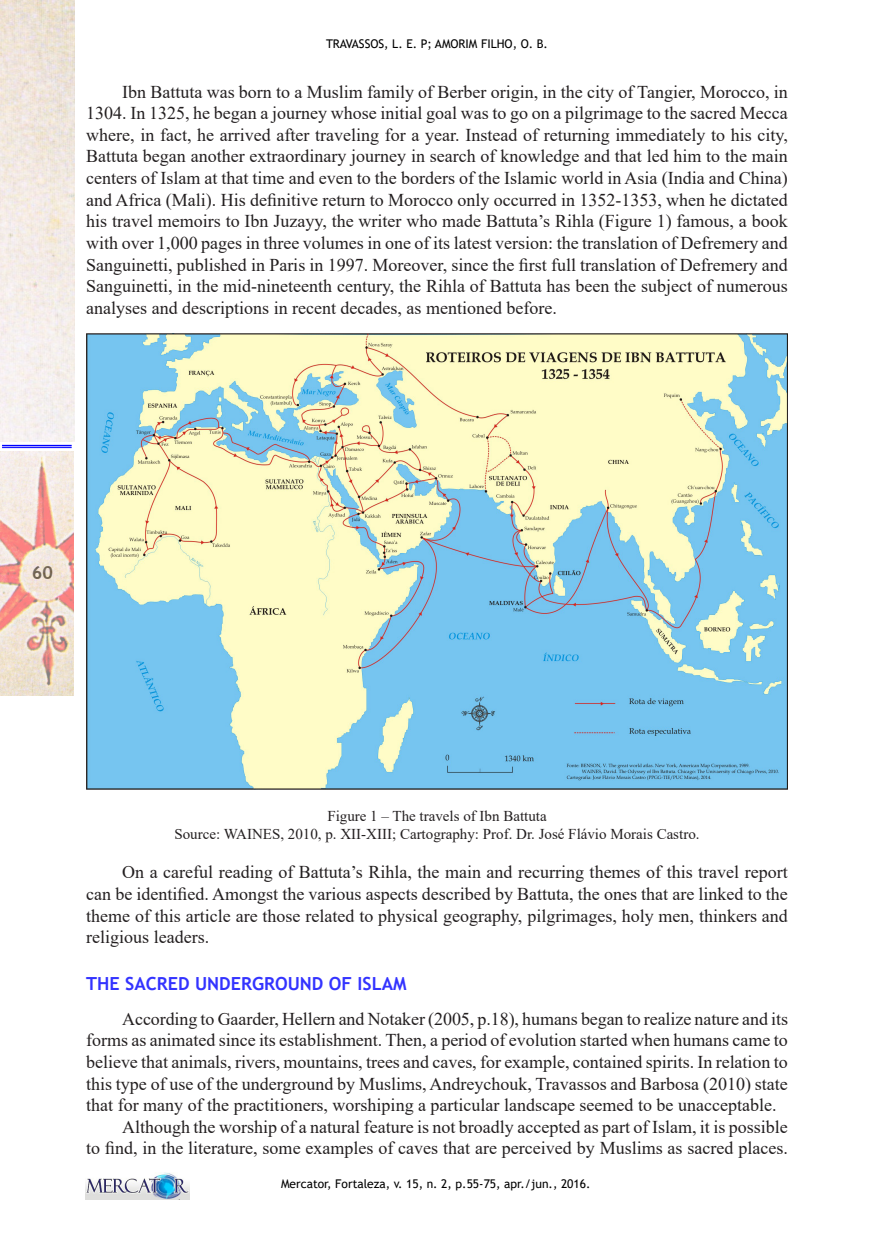
<style>
.page{position:relative;width:893px;height:1234px;background:#fff}
.page>*{position:absolute;margin:0;border:0;box-sizing:border-box;transform-origin:0 0}
.t1{font:18px/21.6px "Times New Roman";color:#231f20;text-align:justify}
.SUBTÍTULO_1{font:700 18px "Trebuchet MS";color:#33f}
.t2{font:700 18px "Trebuchet MS";color:#000}
.LEGENDA{font:15px "Times New Roman";color:#231f20}
.t3{font:12px "Trebuchet MS";color:#000}
</style>
<div class="page">
<img style="left:85px;top:1172px;width:105px;height:27px">
<img style="left:0;top:451px;width:74px;height:244px">
<img style="left:0;top:0;width:74px;height:442px">
<hr style="left:2px;top:445px;width:70px;height:1px;background:#00f">
<hr style="left:2px;top:447px;width:70px;height:1px;background:#00f">
<img style="left:86px;top:333px;width:702px;height:456px">
<p class="t3" style="left:326px;top:36px;width:223px">TRAVASSOS, L. E. P; AMORIM FILHO, O. B.</p>
<p class="t1" style="left:86px;top:80px;width:703px;text-indent:36px">Ibn Battuta was born to a Muslim family of Berber origin, in the city of Tangier, Morocco, in 1304. In 1325, he began a journey whose initial goal was to go on a pilgrimage to the sacred Mecca where, in fact, he arrived after traveling for a year. Instead of returning immediately to his city, Battuta began another extraordinary journey in search of knowledge and that led him to the main centers of Islam at that time and even to the borders of the Islamic world in Asia (India and China) and Africa (Mali). His definitive return to Morocco only occurred in 1352-1353, when he dictated his travel memoirs to Ibn Juzayy, the writer who made Battuta’s Rihla (Figure 1) famous, a book with over 1,000 pages in three volumes in one of its latest version: the translation of Defremery and Sanguinetti, published in Paris in 1997. Moreover, since the first full translation of Defremery and Sanguinetti, in the mid-nineteenth century, the Rihla of Battuta has been the subject of numerous analyses and descriptions in recent decades, as mentioned before.</p>
<p class="t2" style="left:32px;top:561px;width:23px">60</p>
<p class="LEGENDA" style="left:327px;top:805px;width:221px">Figure 1 – The travels of Ibn Battuta</p>
<p class="LEGENDA" style="left:174px;top:823px;width:527px">Source: WAINES, 2010, p. XII-XIII; Cartography: Prof. Dr. José Flávio Morais Castro.</p>
<p class="t1" style="left:86px;top:860px;width:703px;text-indent:36px">On a careful reading of Battuta’s Rihla, the main and recurring themes of this travel report can be identified. Amongst the various aspects described by Battuta, the ones that are linked to the theme of this article are those related to physical geography, pilgrimages, holy men, thinkers and religious leaders.</p>
<p class="SUBTÍTULO_1" style="left:86px;top:972px;width:322px">THE SACRED UNDERGROUND OF ISLAM</p>
<p class="t1" style="left:86px;top:1007px;width:703px;text-indent:36px">According to Gaarder, Hellern and Notaker (2005, p.18), humans began to realize nature and its forms as animated since its establishment. Then, a period of evolution started when humans came to believe that animals, rivers, mountains, trees and caves, for example, contained spirits. In relation to this type of use of the underground by Muslims, Andreychouk, Travassos and Barbosa (2010) state that for many of the practitioners, worshiping a particular landscape seemed to be unacceptable.</p>
<p class="t1" style="left:86px;top:1115px;width:703px;text-align:right">Although the worship of a natural feature is not broadly accepted as part of Islam, it is possible<br>to find, in the literature, some examples of caves that are perceived by Muslims as sacred places.</p>
<p class="t3" style="left:281px;top:1176px;width:311px">Mercator, Fortaleza, v. 15, n. 2, p.55-75, apr./jun., 2016.</p>
</div>
